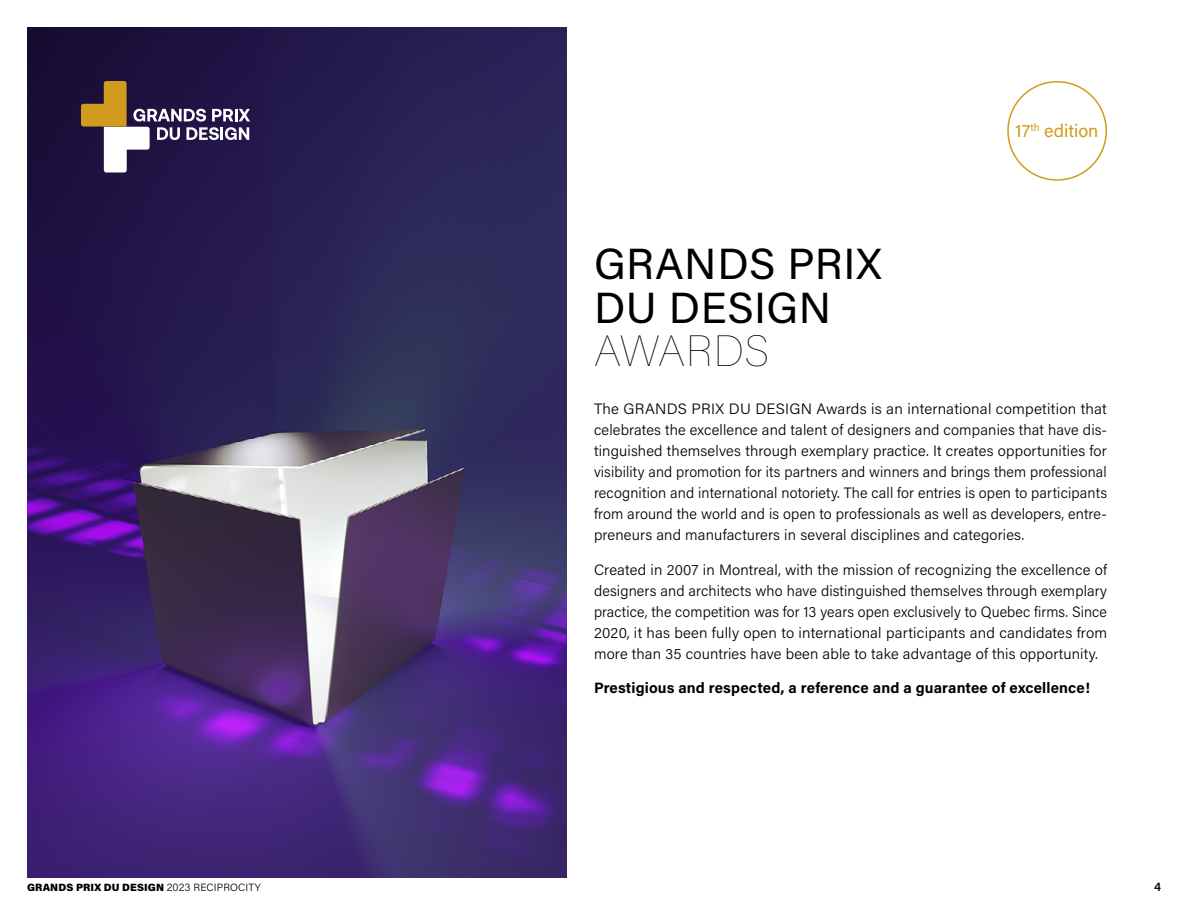
<style>
.page{position:relative;width:1188px;height:918px;background:#fff}
.page>*{position:absolute;margin:0;border:0;box-sizing:border-box;transform-origin:0 0}
.t1{font:43.5px/43.5px "Acumin Pro";letter-spacing:.015em;color:#000}
.t2{font:100 43.5px "Acumin Pro";letter-spacing:.02em;color:#000}
.t3{font:18px "Acumin Pro";color:#d09b1e}
.t4{font:300 15px/21px "Acumin Pro";letter-spacing:.01em;color:#000;text-align:justify}
.t5{font:700 15px "Acumin Pro";letter-spacing:.01em;color:#000}
.t6{font:600 12px "Acumin Pro";color:#000}
.t7{font:900 10.5px "Acumin Pro";letter-spacing:.01em;color:#000}
.s1{font-weight:300}
</style>
<div class="page">
<img style="left:27px;top:27px;width:540px;height:851px">
<div style="left:1007px;top:81px;width:100px;height:100px;border:2px solid #d09b1e;border-radius:50%"></div>
<svg style="left:81px;top:81px;width:169px;height:91px"></svg>
<p class="t3" style="left:1015px;top:119px;width:85px">17<sup>th</sup> edition</p>
<h1 class="t1" style="left:594px;top:241px;width:289px">GRANDS PRIX<br>DU DESIGN</h1>
<h1 class="t2" style="left:594px;top:321px;width:176px">AWARDS</h1>
<p class="t4" style="left:594px;top:398px;width:515px">The GRANDS PRIX DU DESIGN Awards is an international competition that celebrates the excellence and talent of designers and companies that have dis&shy;tinguished themselves through exemplary practice. It creates opportunities for visibility and promotion for its partners and winners and brings them professional recognition and international notoriety. The call for entries is open to participants from around the world and is open to professionals as well as developers, entre&shy;preneurs and manufacturers in several disciplines and categories.</p>
<p class="t4" style="left:594px;top:558px;width:515px">Created in 2007 in Montreal, with the mission of recognizing the excellence of designers and architects who have distinguished themselves through exemplary practice, the competition was for 13 years open exclusively to Quebec firms. Since 2020, it has been fully open to international participants and candidates from more than 35 countries have been able to take advantage of this opportunity.</p>
<p class="t5" style="left:594px;top:677px;width:497px">Prestigious and respected, a reference and a guarantee of excellence!</p>
<p class="t7" style="left:27px;top:880px;width:235px">GRANDS PRIX DU DESIGN <span class="s1">2023 RECIPROCITY</span></p>
<p class="t6" style="left:1154px;top:879px;width:8px">4</p>
</div>
